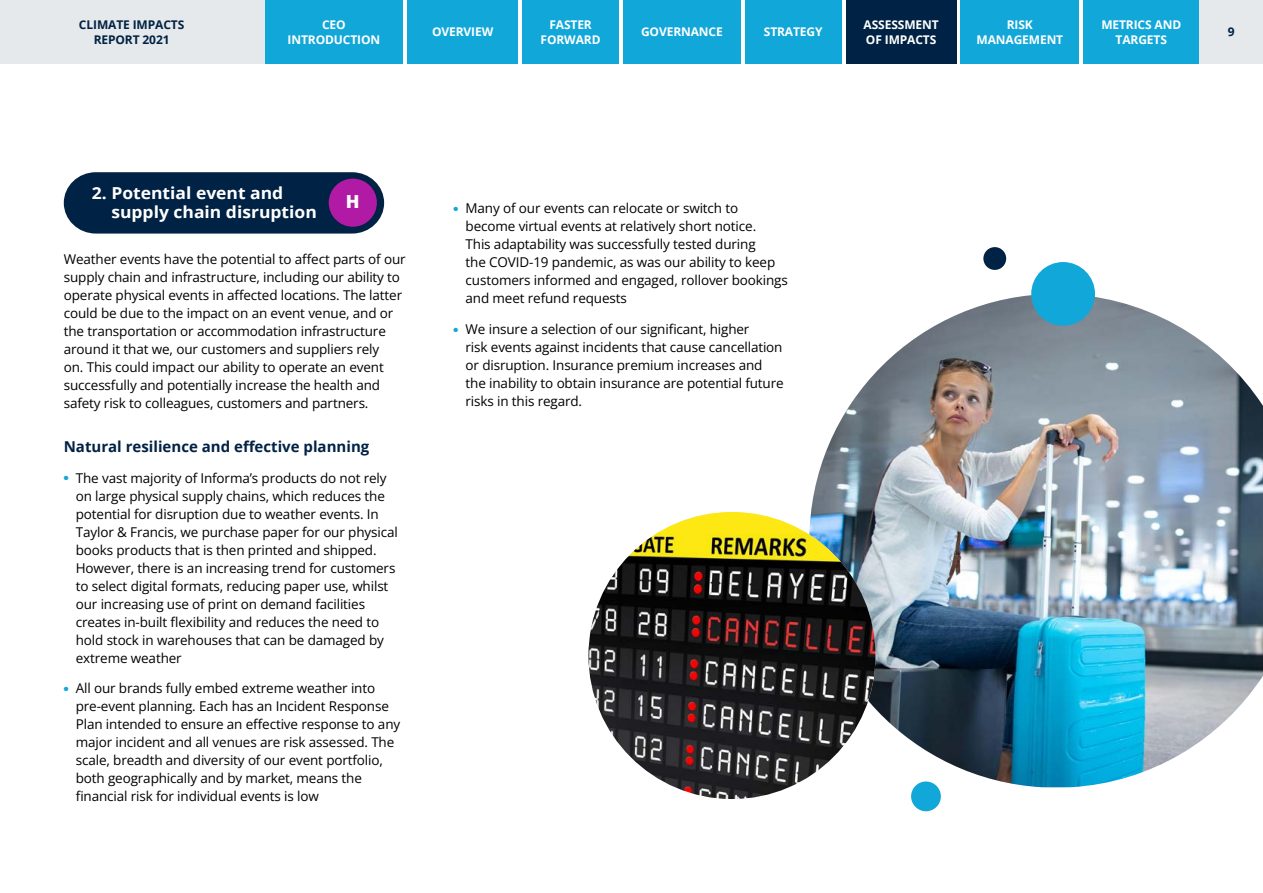
<style>
.page{position:relative;width:1263px;height:893px;background:#fff}
.page>*{position:absolute;margin:0;border:0;box-sizing:border-box;transform-origin:0 0}
.t1{font:800 18px "Open Sans";color:#fff}
.t2{font:700 16.5px/19.8px "Open Sans";color:#fff;scale:1.06 1}
.t3{font:700 15px "Open Sans";color:#024}
.t4{font:13.5px/18px "Open Sans";letter-spacing:-.01em;color:#000}
.t5{font:700 12px/14.4px "Open Sans";letter-spacing:-.01em;color:#fff;text-align:center}
.t6{font:700 12px/14.4px "Open Sans";letter-spacing:-.01em;color:#024;text-align:center}
.t7{font:6px "Zapf Dingbats ITC";color:#11a7d9}
</style>
<div class="page">
<div style="left:1083px;top:0;width:116px;height:64px;background:#11a7d9"></div>
<div style="left:1199px;top:0;width:64px;height:64px;background:#e6e9ec"></div>
<div style="left:265px;top:0;width:138px;height:64px;background:#11a7d9"></div>
<div style="left:0;top:0;width:265px;height:64px;background:#e6e9ec"></div>
<div style="left:745px;top:0;width:97px;height:64px;background:#11a7d9"></div>
<div style="left:846px;top:0;width:110px;height:64px;background:#024"></div>
<div style="left:623px;top:0;width:117px;height:64px;background:#11a7d9"></div>
<div style="left:407px;top:0;width:111px;height:64px;background:#11a7d9"></div>
<div style="left:961px;top:0;width:118px;height:64px;background:#11a7d9"></div>
<div style="left:522px;top:0;width:97px;height:64px;background:#11a7d9"></div>
<svg style="left:64px;top:172px;width:320px;height:62px;background:#0e2e4e"></svg>
<div style="left:329px;top:179px;width:48px;height:48px;background:#b01aa4;border-radius:50%"></div>
<img style="left:809px;top:295px;width:454px;height:492px">
<img style="left:588px;top:512px;width:287px;height:287px;border-radius:144px">
<div style="left:983px;top:247px;width:23px;height:23px;background:#024;border-radius:50%"></div>
<div style="left:1031px;top:262px;width:64px;height:64px;background:#11a7d9;border-radius:50%"></div>
<div style="left:911px;top:781px;width:30px;height:30px;background:#11a7d9;border-radius:50%"></div>
<p class="t6" style="left:79px;top:17px;width:107px">CLIMATE IMPACTS<br>REPORT 2021</p>
<p class="t5" style="left:764px;top:25px;width:60px">STRATEGY</p>
<p class="t5" style="left:864px;top:17px;width:77px;text-align:left">ASSESSMENT<br>OF IMPACTS</p>
<p class="t5" style="left:288px;top:17px;width:94px">CEO<br>INTRODUCTION</p>
<p class="t5" style="left:432px;top:25px;width:63px">OVERVIEW</p>
<p class="t5" style="left:976px;top:17px;width:88px">RISK<br>MANAGEMENT</p>
<p class="t5" style="left:541px;top:17px;width:62px">FASTER<br>FORWARD</p>
<p class="t5" style="left:1101px;top:17px;width:81px">METRICS AND<br>TARGETS</p>
<p class="t5" style="left:641px;top:25px;width:83px">GOVERNANCE</p>
<p class="t6" style="left:1228px;top:25px;width:8px">9</p>
<p class="t2" style="left:111px;top:182px;width:195px;text-indent:-20px">2. Potential event and supply chain disruption</p>
<p class="t1" style="left:346px;top:188px;width:15px">H</p>
<p class="t4" style="left:64px;top:250px;width:343px">Weather events have the potential to affect parts of our</p>
<p class="t4" style="left:64px;top:268px;width:338px">supply chain and infrastructure, including our ability to</p>
<p class="t4" style="left:64px;top:286px;width:340px">operate physical events in affected locations. The latter</p>
<p class="t4" style="left:64px;top:304px;width:331px">could be due to the impact on an event venue, and or the transportation or accommodation infrastructure around it that we, our customers and suppliers rely on. This could impact our ability to operate an event successfully and potentially increase the health and safety risk to colleagues, customers and partners.</p>
<p class="t3" style="left:64px;top:436px;width:307px">Natural resilience and effective planning</p>
<p class="t7" style="left:64px;top:475px;width:6px">●</p>
<p class="t4" style="left:76px;top:468px;width:312px">The vast majority of Informa’s products do not rely</p>
<p class="t4" style="left:76px;top:486px;width:323px">on large physical supply chains, which reduces the potential for disruption due to weather events. In Taylor &amp; Francis, we purchase paper for our physical books products that is then printed and shipped.<br>However, there is an increasing trend for customers to select digital formats, reducing paper use, whilst our increasing use of print on demand facilities</p>
<p class="t4" style="left:76px;top:612px;width:305px">creates in-built flexibility and reduces the need to</p>
<p class="t4" style="left:76px;top:630px;width:310px">hold stock in warehouses that can be damaged by extreme weather</p>
<p class="t7" style="left:64px;top:686px;width:6px">●</p>
<p class="t4" style="left:76px;top:679px;width:301px">All our brands fully embed extreme weather into</p>
<p class="t4" style="left:76px;top:697px;width:326px">pre-event planning. Each has an Incident Response<br>Plan intended to ensure an effective response to any major incident and all venues are risk assessed. The</p>
<p class="t4" style="left:76px;top:751px;width:309px">scale, breadth and diversity of our event portfolio, both geographically and by market, means the</p>
<p class="t4" style="left:76px;top:787px;width:245px">financial risk for individual events is low</p>
<p class="t7" style="left:454px;top:206px;width:6px">●</p>
<p class="t4" style="left:466px;top:199px;width:274px">Many of our events can relocate or switch to</p>
<p class="t4" style="left:466px;top:217px;width:292px">become virtual events at relatively short notice.<br>This adaptability was successfully tested during</p>
<p class="t4" style="left:466px;top:253px;width:311px">the COVID-19 pandemic, as was our ability to keep</p>
<p class="t4" style="left:466px;top:271px;width:324px">customers informed and engaged, rollover bookings and meet refund requests</p>
<p class="t7" style="left:454px;top:327px;width:6px">●</p>
<p class="t4" style="left:466px;top:320px;width:285px">We insure a selection of our significant, higher</p>
<p class="t4" style="left:466px;top:338px;width:320px">risk events against incidents that cause cancellation or disruption. Insurance premium increases and the inability to obtain insurance are potential future risks in this regard.</p>
</div>
